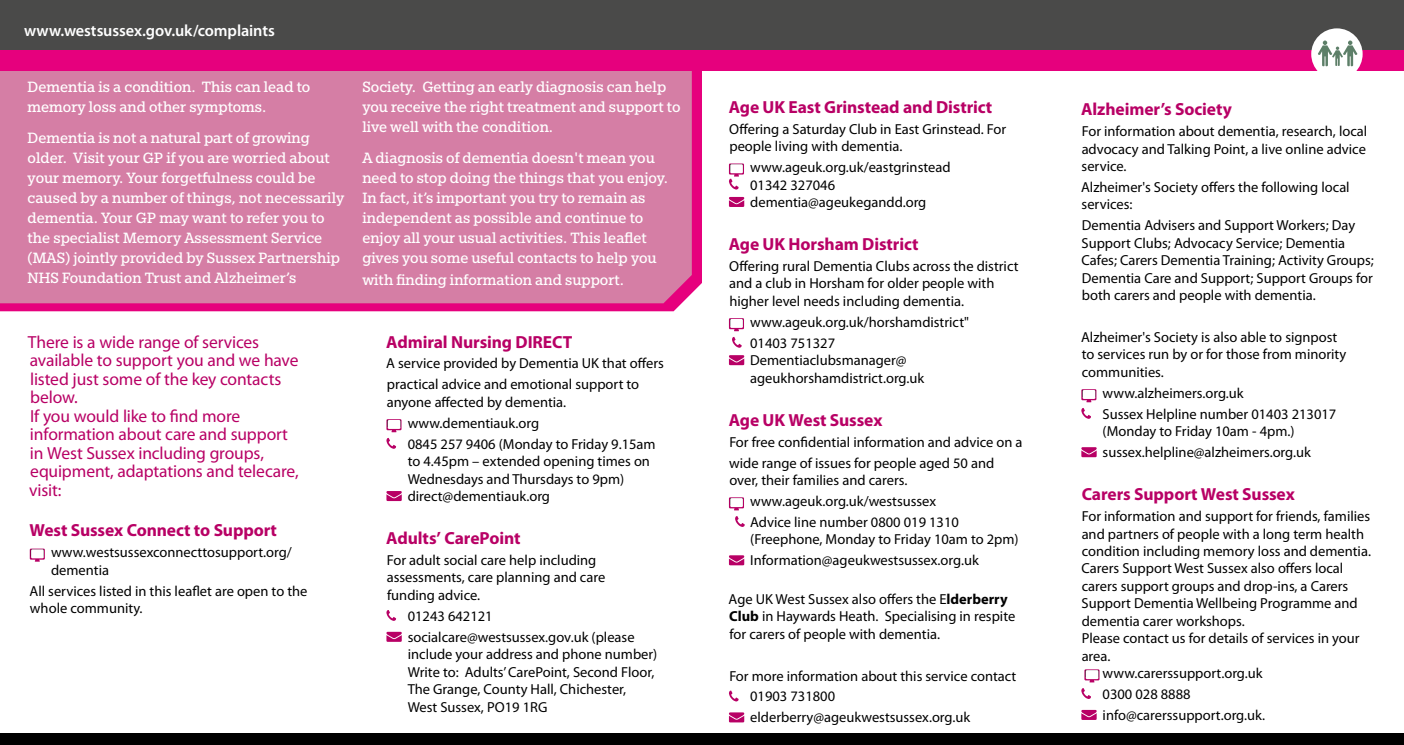
<style>
.page{position:relative;width:1404px;height:745px;background:#fff}
.page>*{position:absolute;margin:0;border:0;box-sizing:border-box;transform-origin:0 0}
.t1{font:17.5px/18.5px "Myriad Pro";letter-spacing:-.01em;color:#b80065}
.t2{font:700 17.5px "Myriad Pro";letter-spacing:-.005em;color:#b80065}
.t3{font:16.25px/20px "Egyptian Slate Pro";color:#fff}
.t4{font:600 16.25px "Myriad Pro";letter-spacing:-.005em;color:#fff}
.t5{font:14.5px/17.4px "Myriad Pro";color:#000}
.s1{font-weight:700}
</style>
<div class="page">
<svg style="left:0;top:71px;width:702px;height:240px;background:#e61084"></svg>
<div style="left:0;top:71px;width:691px;height:232px;background:#d57ea5"></div>
<div style="left:0;top:0;width:1403px;height:71px;background:#e6007d"></div>
<div style="left:0;top:0;width:1403px;height:50px;background:#4a4a49"></div>
<svg style="left:30px;top:548px;width:15px;height:13px"></svg>
<div style="left:31px;top:549px;width:13px;height:9px;background:#fff"></div>
<div style="left:0;top:733px;width:1403px;height:11px;background:#000"></div>
<div style="left:1310px;top:28px;width:52px;height:52px;background:#fff;border-radius:50%"></div>
<svg style="left:1318px;top:40px;width:39px;height:26px"></svg>
<svg style="left:729px;top:163px;width:15px;height:26px"></svg>
<svg style="left:729px;top:197px;width:15px;height:10px"></svg>
<svg style="left:729px;top:318px;width:15px;height:29px"></svg>
<svg style="left:729px;top:355px;width:15px;height:10px"></svg>
<svg style="left:729px;top:497px;width:15px;height:29px"></svg>
<svg style="left:729px;top:555px;width:15px;height:10px"></svg>
<svg style="left:729px;top:690px;width:9px;height:11px"></svg>
<svg style="left:729px;top:712px;width:15px;height:10px"></svg>
<svg style="left:1081px;top:389px;width:15px;height:29px"></svg>
<svg style="left:1081px;top:447px;width:15px;height:10px"></svg>
<svg style="left:1081px;top:669px;width:18px;height:29px"></svg>
<svg style="left:1081px;top:709px;width:15px;height:10px"></svg>
<svg style="left:386px;top:419px;width:15px;height:29px"></svg>
<svg style="left:386px;top:491px;width:16px;height:9px"></svg>
<svg style="left:386px;top:610px;width:10px;height:10px"></svg>
<svg style="left:386px;top:631px;width:16px;height:10px"></svg>
<p class="t4" style="left:24px;top:20px;width:252px">www.westsussex.gov.uk/complaints</p>
<p class="t3" style="left:28px;top:76px;width:284px">Dementia is a condition. This can lead to memory loss and other symptoms.</p>
<p class="t3" style="left:28px;top:127px;width:318px">Dementia is not a natural part of growing older. Visit your GP if you are worried about your memory. Your forgetfulness could be caused by a number of things, not necessarily dementia. Your GP may want to refer you to the specialist Memory Assessment Service (MAS) jointly provided by Sussex Partnership NHS Foundation Trust and Alzheimer’s</p>
<p class="t3" style="left:362px;top:76px;width:319px">Society. Getting an early diagnosis can help you receive the right treatment and support to live well with the condition.</p>
<p class="t3" style="left:362px;top:147px;width:307px">A diagnosis of dementia doesn't mean you need to stop doing the things that you enjoy.<br>In fact, it’s important you try to remain as independent as possible and continue to enjoy all your usual activities. This leaflet gives you some useful contacts to help you</p>
<p class="t3" style="left:362px;top:270px;width:263px">with finding information and support.</p>
<p class="t1" style="left:28px;top:332px;width:272px">There is a wide range of services available to support you and we have listed just some of the key contacts below.</p>
<p class="t1" style="left:29px;top:406px;width:271px">If you would like to find more information about care and support in West Sussex including groups, equipment, adaptations and telecare, visit:</p>
<p class="t2" style="left:29px;top:518px;width:249px">West Sussex Connect to Support</p>
<p class="t5" style="left:51px;top:543px;width:242px">www.westsussexconnecttosupport.org/ dementia</p>
<p class="t5" style="left:29px;top:581px;width:279px">All services listed in this leaflet are open to the whole community.</p>
<p class="t2" style="left:386px;top:330px;width:187px">Admiral Nursing DIRECT</p>
<p class="t5" style="left:386px;top:354px;width:279px">A service provided by Dementia UK that offers</p>
<p class="t5" style="left:387px;top:375px;width:254px">practical advice and emotional support to anyone affected by dementia.</p>
<p class="t5" style="left:407px;top:414px;width:133px">www.dementiauk.org</p>
<p class="t5" style="left:407px;top:434px;width:249px">0845 257 9406 (Monday to Friday 9.15am to 4.45pm – extended opening times on Wednesdays and Thursdays to 9pm) direct@dementiauk.org</p>
<p class="t2" style="left:386px;top:526px;width:136px">Adults’ CarePoint</p>
<p class="t5" style="left:387px;top:551px;width:220px">For adult social care help including assessments, care planning and care funding advice.</p>
<p class="t5" style="left:407px;top:606px;width:86px">01243 642121</p>
<p class="t5" style="left:407px;top:627px;width:251px">socialcare@westsussex.gov.uk (please include your address and phone number)<br>Write to: Adults’ CarePoint, Second Floor, The Grange, County Hall, Chichester, West Sussex, PO19 1RG</p>
<p class="t2" style="left:728px;top:95px;width:265px">Age UK East Grinstead and District</p>
<p class="t5" style="left:729px;top:120px;width:278px">Offering a Saturday Club in East Grinstead. For people living with dementia.</p>
<p class="t5" style="left:750px;top:158px;width:202px">www.ageuk.org.uk/eastgrinstead<br>01342 327046 dementia@ageukegandd.org</p>
<p class="t2" style="left:728px;top:232px;width:191px">Age UK Horsham District</p>
<p class="t5" style="left:729px;top:257px;width:291px">Offering rural Dementia Clubs across the district and a club in Horsham for older people with higher level needs including dementia.</p>
<p class="t5" style="left:750px;top:313px;width:220px">www.ageuk.org.uk/horshamdistrict"</p>
<p class="t5" style="left:750px;top:334px;width:176px">01403 751327<br>Dementiaclubsmanager@ ageukhorshamdistrict.org.uk</p>
<p class="t2" style="left:728px;top:408px;width:155px">Age UK West Sussex</p>
<p class="t5" style="left:729px;top:432px;width:295px">For free confidential information and advice on a</p>
<p class="t5" style="left:729px;top:453px;width:267px">wide range of issues for people aged 50 and over, their families and carers.</p>
<p class="t5" style="left:750px;top:492px;width:187px">www.ageuk.org.uk/westsussex</p>
<p class="t5" style="left:750px;top:513px;width:270px">Advice line number 0800 019 1310 (Freephone, Monday to Friday 10am to 2pm)</p>
<p class="t5" style="left:750px;top:551px;width:230px">Information@ageukwestsussex.org.uk</p>
<p class="t5" style="left:728px;top:589px;width:288px">Age UK West Sussex also offers the E<span class="s1">lderberry<br>Club</span> in Haywards Heath. Specialising in respite for carers of people with dementia.</p>
<p class="t5" style="left:729px;top:666px;width:288px">For more information about this service contact</p>
<p class="t5" style="left:750px;top:687px;width:86px">01903 731800</p>
<p class="t5" style="left:750px;top:708px;width:221px">elderberry@ageukwestsussex.org.uk</p>
<p class="t2" style="left:1081px;top:98px;width:152px">Alzheimer’s Society</p>
<p class="t5" style="left:1081px;top:122px;width:287px;text-align:justify">For information about dementia, research, local advocacy and Talking Point, a live online advice service.</p>
<p class="t5" style="left:1080px;top:178px;width:270px">Alzheimer's Society offers the following local services:</p>
<p class="t5" style="left:1081px;top:216px;width:294px">Dementia Advisers and Support Workers; Day Support Clubs; Advocacy Service; Dementia Cafes; Carers Dementia Training; Activity Groups; Dementia Care and Support; Support Groups for both carers and people with dementia.</p>
<p class="t5" style="left:1080px;top:328px;width:267px">Alzheimer's Society is also able to signpost to services run by or for those from minority communities.</p>
<p class="t5" style="left:1102px;top:384px;width:143px">www.alzheimers.org.uk</p>
<p class="t5" style="left:1102px;top:405px;width:235px">Sussex Helpline number 01403 213017 (Monday to Friday 10am - 4pm.)</p>
<p class="t5" style="left:1102px;top:443px;width:210px">sussex.helpline@alzheimers.org.uk</p>
<p class="t2" style="left:1081px;top:482px;width:215px">Carers Support West Sussex</p>
<p class="t5" style="left:1081px;top:507px;width:291px">For information and support for friends, families and partners of people with a long term health condition including memory loss and dementia.</p>
<p class="t5" style="left:1081px;top:559px;width:278px">Carers Support West Sussex also offers local carers support groups and drop-ins, a Carers Support Dementia Wellbeing Programme and dementia carer workshops.</p>
<p class="t5" style="left:1081px;top:629px;width:279px">Please contact us for details of services in your area.</p>
<p class="t5" style="left:1102px;top:663px;width:161px">www.carerssupport.org.uk</p>
<p class="t5" style="left:1102px;top:684px;width:89px">0300 028 8888</p>
<p class="t5" style="left:1102px;top:705px;width:164px">info@carerssupport.org.uk.</p>
</div>
